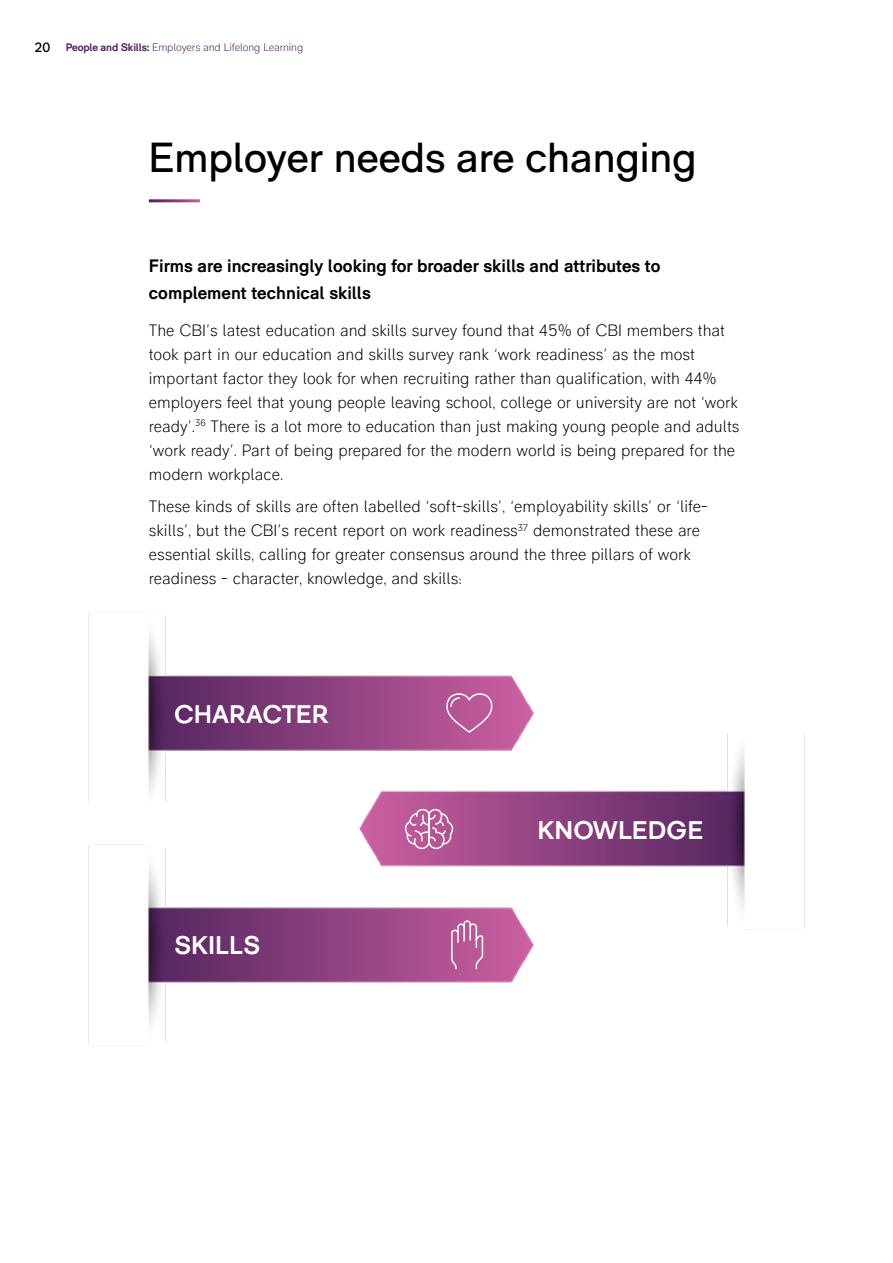
<style>
.page{position:relative;width:893px;height:1263px;background:#fff}
.page>*{position:absolute;margin:0;border:0;box-sizing:border-box;transform-origin:0 0}
.t1{font:42px "RM Pro";color:#000}
.t2{font:700 25.5px "RM Pro";color:#fff}
.t3{font:700 18px/27px "RM Pro";color:#000}
.t4{font:300 16.5px/24px "RM Pro";color:#000}
.t5{font:300 10.8px "RM Pro";letter-spacing:-.015em;color:#4d235e}
.s1{font-weight:400;font-size:13.5px;color:#000}
.s2{font-weight:700}
</style>
<div class="page">
<img style="left:88px;top:614px;width:446px;height:188px">
<img style="left:88px;top:844px;width:446px;height:200px">
<img style="left:188px;top:733px;width:617px;height:205px">
<svg style="left:404px;top:808px;width:50px;height:42px"></svg>
<svg style="left:450px;top:920px;width:34px;height:51px"></svg>
<svg style="left:445px;top:693px;width:49px;height:41px"></svg>
<p class="t5" style="left:35px;top:41px;width:270px"><span class="s1">20</span> <span class="s2">People and Skills:</span> Employers and Lifelong Learning</p>
<h1 class="t1" style="left:149px;top:132px;width:549px">Employer needs are changing</h1>
<p class="t3" style="left:149px;top:253px;width:513px">Firms are increasingly looking for broader skills and attributes to complement technical skills</p>
<p class="t4" style="left:149px;top:319px;width:592px">The CBI’s latest education and skills survey found that 45% of CBI members that took part in our education and skills survey rank ‘work readiness’ as the most important factor they look for when recruiting rather than qualification, with 44% employers feel that young people leaving school, college or university are not ‘work ready’.<sup>36</sup> There is a lot more to education than just making young people and adults ‘work ready’. Part of being prepared for the modern world is being prepared for the modern workplace.</p>
<p class="t4" style="left:149px;top:495px;width:560px">These kinds of skills are often labelled ‘soft-skills’, ‘employability skills’ or ‘life&shy;skills’, but the CBI’s recent report on work readiness<sup>37</sup> demonstrated these are essential skills, calling for greater consensus around the three pillars of work readiness - character, knowledge, and skills:</p>
<h2 class="t2" style="left:174px;top:699px;width:156px">CHARACTER</h2>
<h2 class="t2" style="left:174px;top:930px;width:88px">SKILLS</h2>
<h2 class="t2" style="left:538px;top:815px;width:167px">KNOWLEDGE</h2>
</div>
